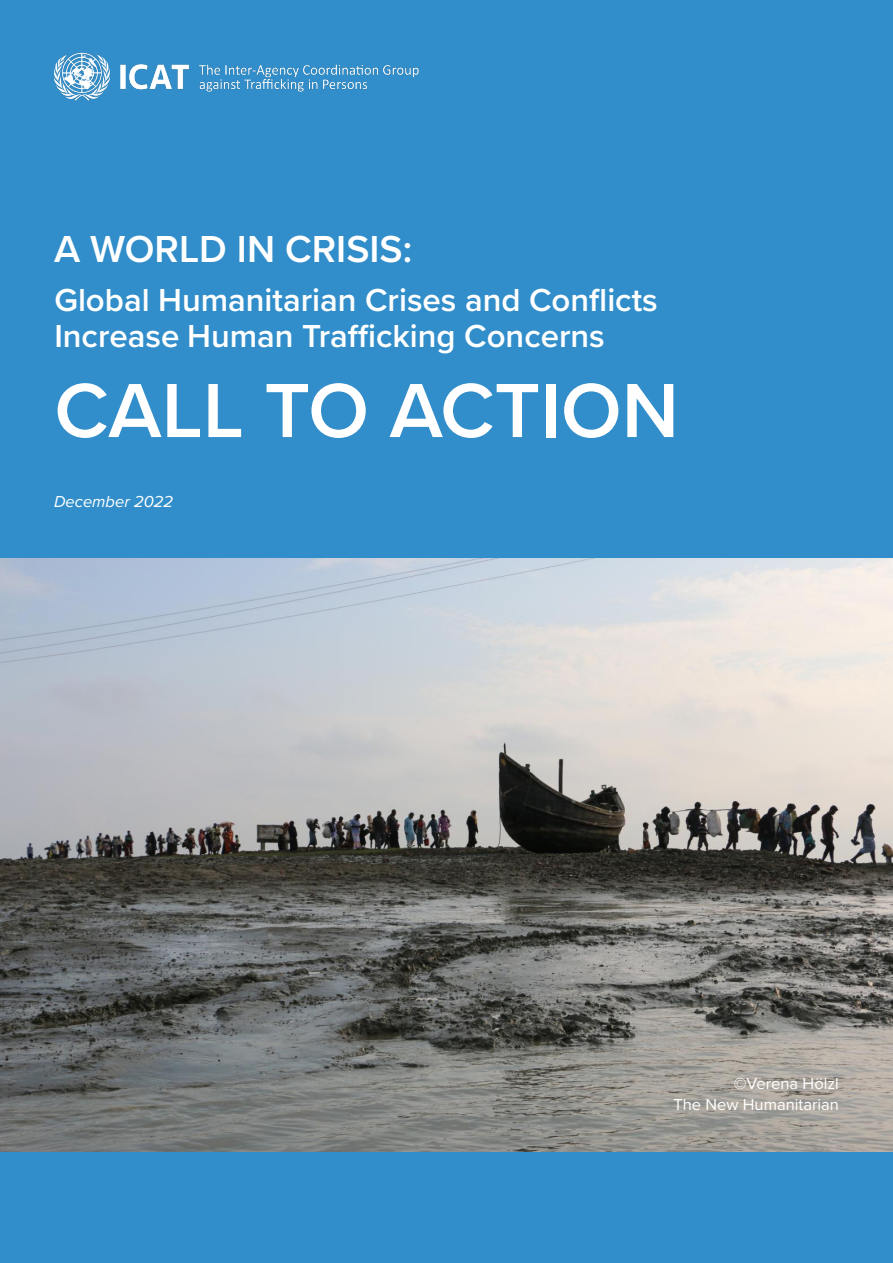
<style>
.page{position:relative;width:893px;height:1263px;background:#318eca}
.page>*{position:absolute;margin:0;border:0;box-sizing:border-box;transform-origin:0 0}
.t1{font:600 79.5px "Proxima Nova";color:#fff}
.t2{font:600 39px "Proxima Nova";color:#fff}
.t3{font:600 33px "Proxima Nova";color:#fff}
.t4{font:16.5px "Proxima Nova";color:#fff}
.t5{font:italic 16.5px "Proxima Nova";color:#fff}
</style>
<div class="page">
<img style="left:45px;top:558px;width:803px;height:1px">
<img style="left:0;top:559px;width:893px;height:593px">
<img style="left:54px;top:52px;width:365px;height:49px">
<p class="t2" style="left:54px;top:220px;width:360px">A WORLD IN CRISIS:</p>
<p class="t3" style="left:54px;top:275px;width:605px">Global Humanitarian Crises and Conflicts</p>
<p class="t3" style="left:54px;top:311px;width:552px">Increase Human Trafficking Concerns</p>
<p class="t1" style="left:54px;top:351px;width:626px">CALL TO ACTION</p>
<p class="t5" style="left:54px;top:489px;width:121px">December 2022</p>
<p class="t4" style="left:734px;top:1071px;width:107px">©Verena Hölzl</p>
<p class="t4" style="left:673px;top:1092px;width:167px">The New Humanitarian</p>
</div>
